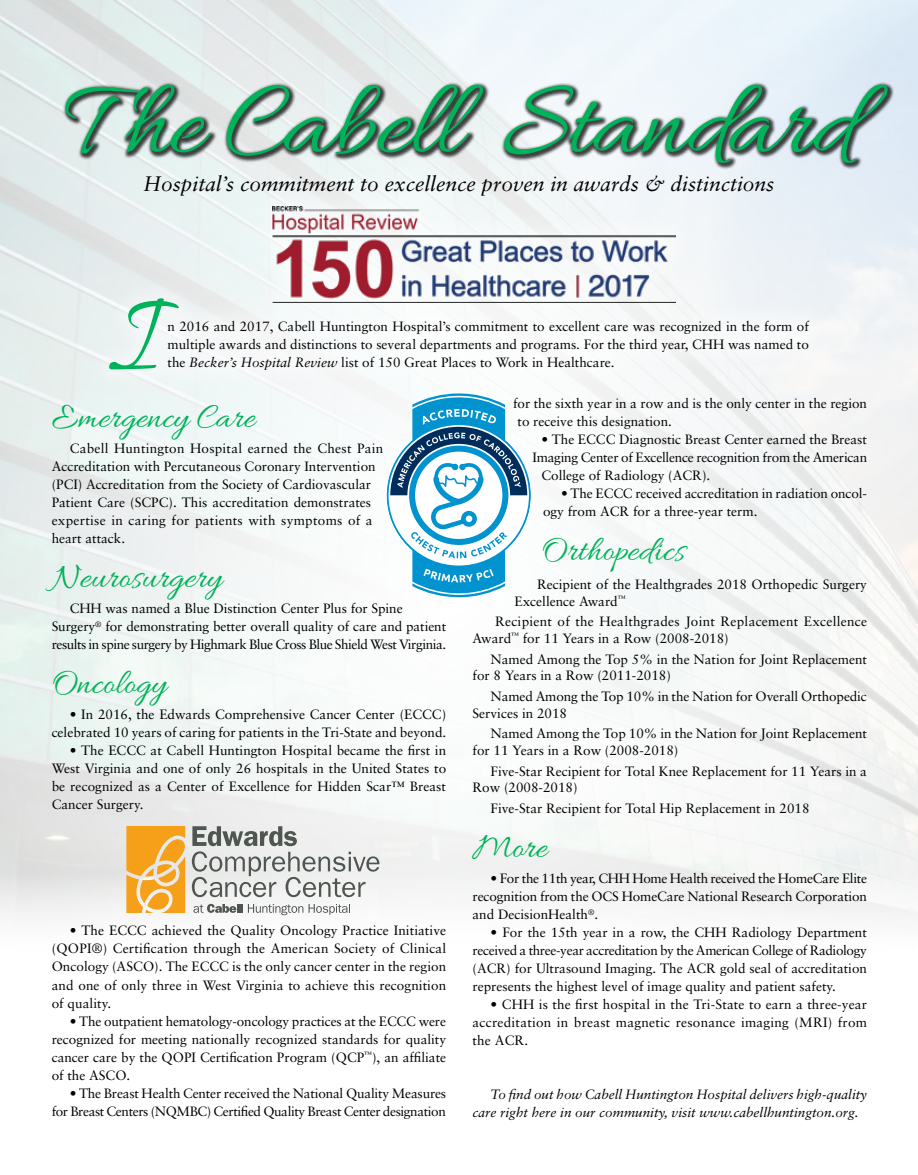
<style>
.page{position:relative;width:918px;height:1175px;background:#fff}
.page>*{position:absolute;margin:0;border:0;box-sizing:border-box;transform-origin:0 0}
.t1{font:116.4px "Allura";color:#00b259}
.t2{font:109.5px "Allura";color:#00b259}
.t3{font:36px "Allura";color:#00b259}
.t4{font:italic 21px "Sabon";color:#000}
.t5{font:13.5px/18px "Sabon";color:#000}
.t6{font:13.5px/18px "Sabon";letter-spacing:-.03em;color:#000;text-align:right}
.t7{font:italic 13.5px/18px "Sabon";color:#000}
.t8{font:13.5px/16.5px "Sabon";letter-spacing:.02em;color:#000}
.t9{font:13.5px "Sabon";letter-spacing:-.02em;color:#000}
.s1{font-style:italic}
</style>
<div class="page">
<div style="left:63px;top:82px;width:831px;height:88px;background:#000;opacity:.74"></div>
<div style="left:84px;top:274px;width:750px;height:121px;background:#fff;opacity:.5"></div>
<div style="left:247px;top:181px;width:453px;height:147px;background:#f3f7f8"></div>
<img style="left:273px;top:207px;width:402px;height:96px">
<svg style="left:387px;top:393px;width:144px;height:204px"></svg>
<svg style="left:192px;top:826px;width:187px;height:71px"></svg>
<svg style="left:193px;top:903px;width:110px;height:12px"></svg>
<svg style="left:309px;top:904px;width:41px;height:10px"></svg>
<svg style="left:126px;top:826px;width:59px;height:87px;background:#f3b047"></svg>
<h2 class="t2" style="left:64px;top:62px;width:791px">T he Cabell Standard</h2>
<h3 class="t4" style="left:144px;top:171px;width:632px">Hospital’s commitment to excellence proven in awards &amp; distinctions</h3>
<h1 class="t1" style="left:108px;top:274px;width:52px">I</h1>
<p class="t5" style="left:168px;top:317px;width:643px;text-align:justify">n 2016 and 2017, Cabell Huntington Hospital’s commitment to excellent care was recognized in the form of multiple awards and distinctions to several departments and programs. For the third year, CHH was named to the <span class="s1">Becker’s Hospital Review</span> list of 150 Great Places to Work in Healthcare.</p>
<h3 class="t3" style="left:52px;top:397px;width:205px">Emergency Care</h3>
<p class="t5" style="left:52px;top:439px;width:333px;text-indent:18px">Cabell Huntington Hospital earned the Chest Pain Accreditation with Percutaneous Coronary Intervention (PCI) Accreditation from the Society of Cardiovascular Patient Care (SCPC). This accreditation demonstrates expertise in caring for patients with symptoms of a heart attack.</p>
<h3 class="t3" style="left:52px;top:557px;width:172px">Neurosurgery</h3>
<p class="t5" style="left:52px;top:599px;width:396px;text-indent:18px">CHH was named a Blue Distinction Center Plus for Spine<br>Surgery<sup>®</sup> for demonstrating better overall quality of care and patient results in spine surgery by Highmark Blue Cross Blue Shield West Virginia.</p>
<h3 class="t3" style="left:52px;top:663px;width:117px">Oncology</h3>
<p class="t5" style="left:52px;top:705px;width:396px;text-align:right">• In 2016, the Edwards Comprehensive Cancer Center (ECCC) celebrated 10 years of caring for patients in the Tri-State and beyond.</p>
<p class="t5" style="left:52px;top:741px;width:396px;text-align:justify;text-indent:18px">• The ECCC at Cabell Huntington Hospital became the first in West Virginia and one of only 26 hospitals in the United States to be recognized as a Center of Excellence for Hidden Scar™ Breast Cancer Surgery.</p>
<p class="t5" style="left:52px;top:921px;width:396px;text-align:justify;text-indent:18px">• The ECCC achieved the Quality Oncology Practice Initiative (QOPI®) Certification through the American Society of Clinical Oncology (ASCO). The ECCC is the only cancer center in the region and one of only three in West Virginia to achieve this recognition of quality.</p>
<p class="t5" style="left:52px;top:1011px;width:396px;text-align:justify;text-indent:18px">• The outpatient hematology-oncology practices at the ECCC were recognized for meeting nationally recognized standards for quality cancer care by the QOPI Certification Program (QCP<sup>™</sup>), an affiliate of the ASCO.</p>
<p class="t6" style="left:52px;top:1083px;width:396px">• The Breast Health Center received the National Quality Measures for Breast Centers (NQMBC) Certified Quality Breast Center designation</p>
<p class="t5" style="left:518px;top:393px;width:351px;text-indent:-4px">for the sixth year in a row and is the only center in the region to receive this designation.</p>
<p class="t5" style="left:542px;top:429px;width:327px">• The ECCC Diagnostic Breast Center earned the Breast</p>
<p class="t9" style="left:533px;top:449px;width:336px">Imaging Center of Excellence recognition from the American</p>
<p class="t5" style="left:542px;top:465px;width:170px">College of Radiology (ACR).</p>
<p class="t5" style="left:543px;top:483px;width:325px;text-indent:18px">• The ECCC received accreditation in radiation oncol&shy;ogy from ACR for a three-year term.</p>
<h3 class="t3" style="left:542px;top:530px;width:145px">Orthopedics</h3>
<p class="t5" style="left:515px;top:576px;width:354px;line-height:16.5px;text-indent:23px">Recipient of the Healthgrades 2018 Orthopedic Surgery<br>Excellence Award<sup>™</sup></p>
<p class="t8" style="left:473px;top:613px;width:396px;text-indent:23px">Recipient of the Healthgrades Joint Replacement Excellence<br>Award<sup>™</sup> for 11 Years in a Row (2008-2018)</p>
<p class="t5" style="left:473px;top:650px;width:396px;line-height:16.5px;text-indent:18px">Named Among the Top 5% in the Nation for Joint Replacement for 8 Years in a Row (2011-2018)</p>
<p class="t5" style="left:473px;top:688px;width:396px;line-height:16.5px;text-indent:18px">Named Among the Top 10% in the Nation for Overall Orthopedic<br>Services in 2018</p>
<p class="t5" style="left:473px;top:725px;width:396px;line-height:16.5px;text-indent:18px">Named Among the Top 10% in the Nation for Joint Replacement for 11 Years in a Row (2008-2018)</p>
<p class="t5" style="left:473px;top:762px;width:396px;line-height:16.5px;text-indent:18px">Five-Star Recipient for Total Knee Replacement for 11 Years in a<br>Row (2008-2018)</p>
<p class="t5" style="left:491px;top:799px;width:320px">Five-Star Recipient for Total Hip Replacement in 2018</p>
<h3 class="t3" style="left:473px;top:827px;width:76px">More</h3>
<p class="t5" style="left:473px;top:869px;width:396px;text-align:justify;text-indent:18px">• For the 11th year, CHH Home Health received the HomeCare Elite recognition from the OCS HomeCare National Research Corporation and DecisionHealth<sup>®</sup>.</p>
<p class="t5" style="left:473px;top:923px;width:396px;text-align:justify;text-indent:18px">• For the 15th year in a row, the CHH Radiology Department received a three-year accreditation by the American College of Radiology (ACR) for Ultrasound Imaging. The ACR gold seal of accreditation represents the highest level of image quality and patient safety.</p>
<p class="t5" style="left:473px;top:995px;width:396px;text-align:justify;text-indent:18px">• CHH is the first hospital in the Tri-State to earn a three-year accreditation in breast magnetic resonance imaging (MRI) from the ACR.</p>
<p class="t7" style="left:473px;top:1085px;width:396px;text-indent:18px">To find out how Cabell Huntington Hospital delivers high-quality care right here in our community, visit www.cabellhuntington.org.</p>
</div>
